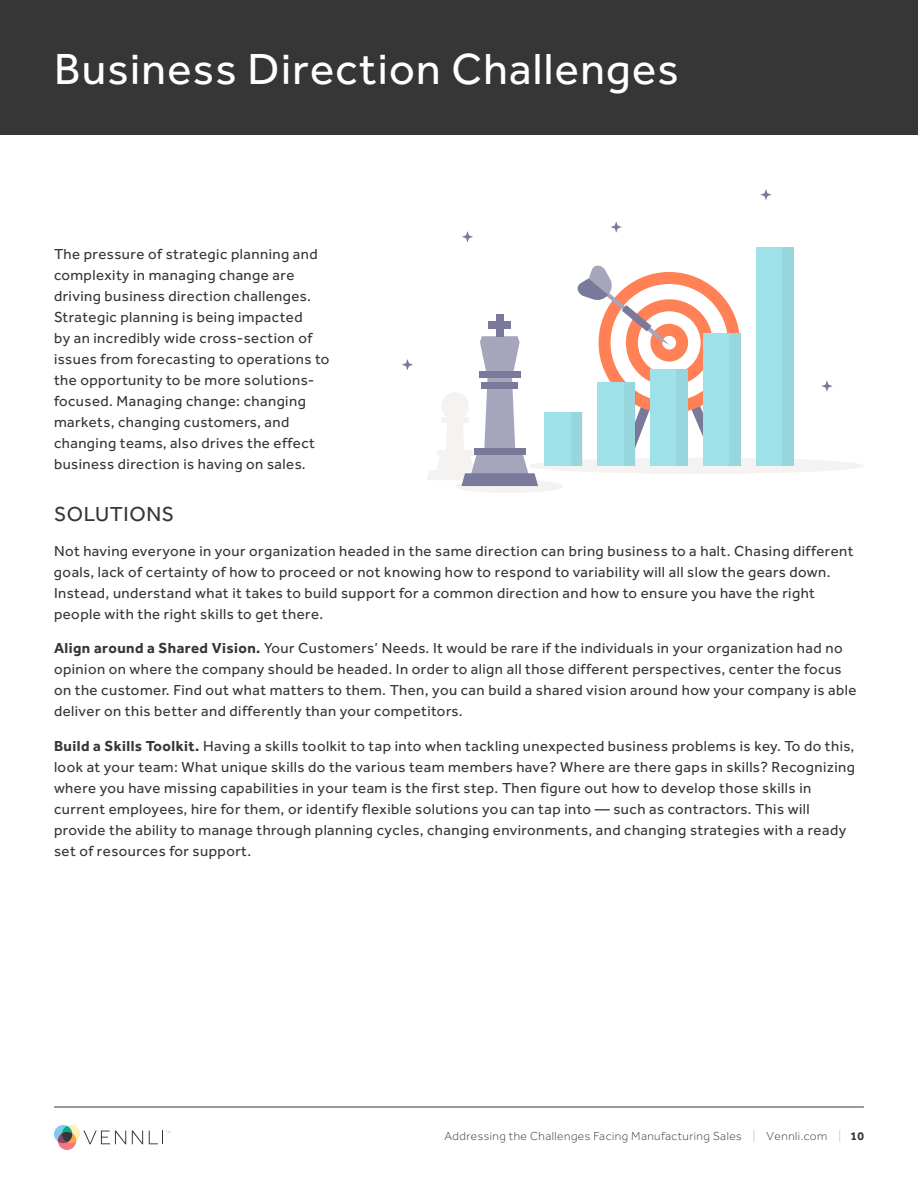
<style>
.page{position:relative;width:918px;height:1188px;background:#fff}
.page>*{position:absolute;margin:0;border:0;box-sizing:border-box;transform-origin:0 0}
.t1{font:45px "Effra";letter-spacing:.03em;color:#fff}
.t2{font:21px "Effra";letter-spacing:.03em;color:#373636}
.t3{font:15px/21px "Effra";letter-spacing:.03em;color:#373636}
.t4{font:300 12px "Effra";letter-spacing:.04em;color:#373636}
.s1{font-weight:700}
.s2{color:#b8b5b4}
</style>
<div class="page">
<hr style="left:54px;top:1107px;width:810px;height:1px;background:#373636">
<div style="left:54px;top:1125px;width:18px;height:18px;background:#82c9f0;border-radius:50%"></div>
<div style="left:62px;top:1125px;width:18px;height:18px;background:#fff1b5;border-radius:50%"></div>
<div style="left:58px;top:1132px;width:18px;height:18px;background:#f3777d;border-radius:50%"></div>
<svg style="left:58px;top:1126px;width:18px;height:17px"></svg>
<svg style="left:83px;top:1131px;width:43px;height:13px"></svg>
<svg style="left:132px;top:1131px;width:11px;height:13px"></svg>
<svg style="left:149px;top:1131px;width:21px;height:13px"></svg>
<div style="left:0;top:0;width:918px;height:135px;background:#373636"></div>
<div style="left:529px;top:458px;width:335px;height:16px;background:#f4f3f2;border-radius:50%"></div>
<div style="left:455px;top:480px;width:108px;height:13px;background:#f4f3f2;border-radius:50%"></div>
<svg style="left:611px;top:221px;width:11px;height:12px"></svg>
<svg style="left:760px;top:189px;width:12px;height:11px"></svg>
<svg style="left:462px;top:231px;width:11px;height:11px"></svg>
<svg style="left:821px;top:380px;width:12px;height:12px"></svg>
<svg style="left:402px;top:359px;width:11px;height:11px"></svg>
<svg style="left:577px;top:265px;width:163px;height:200px"></svg>
<div style="left:545px;top:412px;width:37px;height:54px;background:#9ee1e8"></div>
<div style="left:597px;top:382px;width:38px;height:84px;background:#9ee1e8"></div>
<div style="left:650px;top:369px;width:38px;height:97px;background:#9ee1e8"></div>
<div style="left:703px;top:333px;width:38px;height:133px;background:#9ee1e8"></div>
<div style="left:756px;top:247px;width:38px;height:219px;background:#9ee1e8"></div>
<div style="left:783px;top:247px;width:11px;height:219px;background:#97d6dc"></div>
<div style="left:730px;top:333px;width:11px;height:133px;background:#97d6dc"></div>
<div style="left:677px;top:369px;width:11px;height:97px;background:#97d6dc"></div>
<div style="left:624px;top:382px;width:11px;height:84px;background:#97d6dc"></div>
<div style="left:571px;top:412px;width:11px;height:54px;background:#97d6dc"></div>
<div style="left:496px;top:314px;width:8px;height:23px;background:#79799b"></div>
<div style="left:489px;top:322px;width:22px;height:7px;background:#79799b"></div>
<svg style="left:427px;top:336px;width:111px;height:150px"></svg>
<h1 class="t1" style="left:54px;top:43px;width:626px">Business Direction Challenges</h1>
<p class="t3" style="left:54px;top:243px;width:277px">The pressure of strategic planning and complexity in managing change are driving business direction challenges.<br>Strategic planning is being impacted<br>by an incredibly wide cross-section of issues from forecasting to operations to the opportunity to be more solutions&shy;focused. Managing change: changing markets, changing customers, and changing teams, also drives the effect business direction is having on sales.</p>
<h2 class="t2" style="left:54px;top:502px;width:122px">SOLUTIONS</h2>
<p class="t3" style="left:54px;top:540px;width:801px">Not having everyone in your organization headed in the same direction can bring business to a halt. Chasing different goals, lack of certainty of how to proceed or not knowing how to respond to variability will all slow the gears down.<br>Instead, understand what it takes to build support for a common direction and how to ensure you have the right people with the right skills to get there.</p>
<p class="t3" style="left:54px;top:638px;width:804px"><span class="s1">Align around a Shared Vision.</span> Your Customers’ Needs. It would be rare if the individuals in your organization had no opinion on where the company should be headed. In order to align all those different perspectives, center the focus on the customer. Find out what matters to them. Then, you can build a shared vision around how your company is able deliver on this better and differently than your competitors.</p>
<p class="t3" style="left:54px;top:735px;width:803px"><span class="s1">Build a Skills Toolkit.</span> Having a skills toolkit to tap into when tackling unexpected business problems is key. To do this, look at your team: What unique skills do the various team members have? Where are there gaps in skills? Recognizing where you have missing capabilities in your team is the first step. Then figure out how to develop those skills in current employees, hire for them, or identify flexible solutions you can tap into — such as contractors. This will provide the ability to manage through planning cycles, changing environments, and changing strategies with a ready set of resources for support.</p>
<p class="t4" style="left:444px;top:1129px;width:421px">Addressing the Challenges Facing Manufacturing Sales <span class="s2">|</span> Vennli.com <span class="s2">|</span> <span class="s1">10</span></p>
</div>
